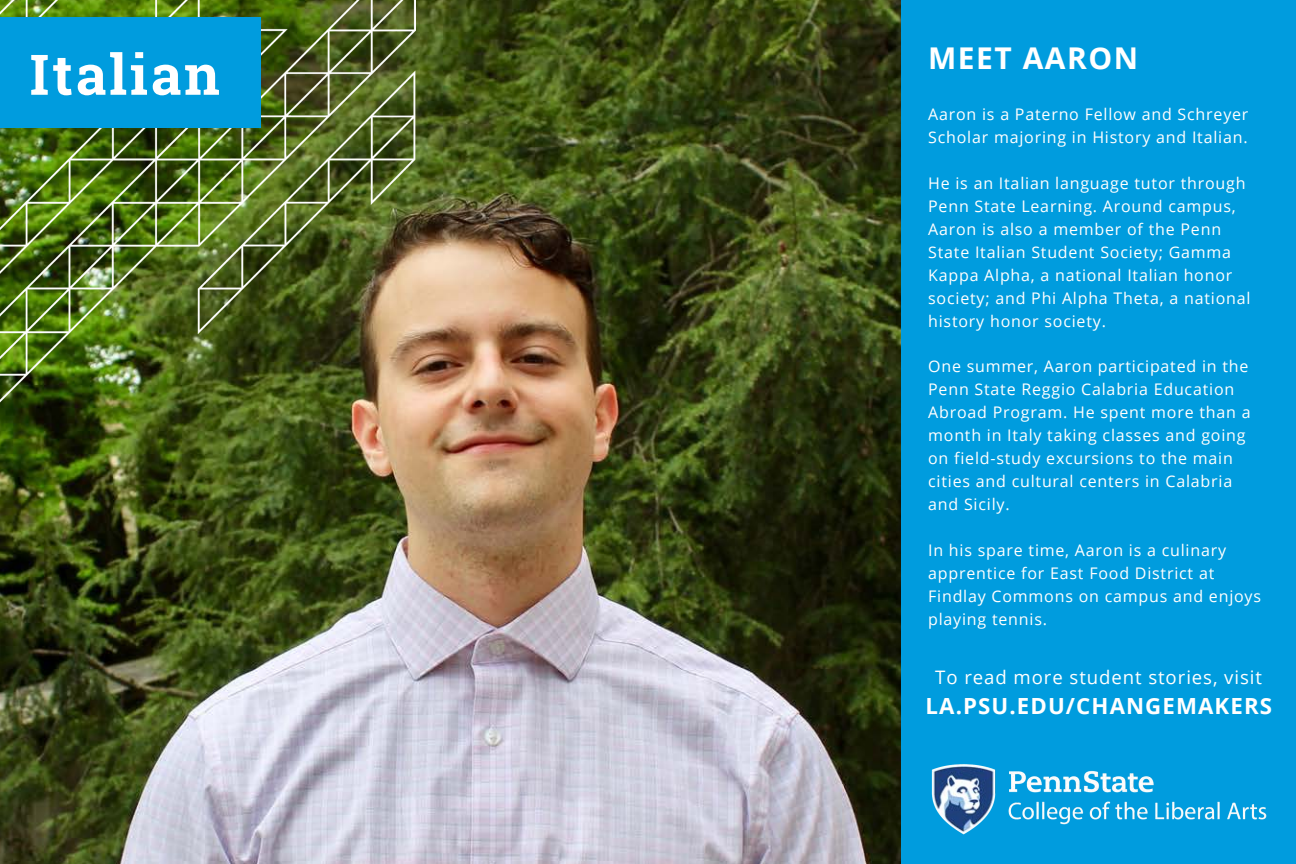
<style>
.page{position:relative;width:1296px;height:864px;background:#fff}
.page>*{position:absolute;margin:0;border:0;box-sizing:border-box;transform-origin:0 0}
.t1{font:700 56px "Roboto Slab";letter-spacing:.05em;color:#fff}
.t2{font:700 30px "Open Sans";letter-spacing:.05em;color:#fff}
.t3{font:700 22.2px "Open Sans";letter-spacing:.05em;color:#fff}
.t4{font:18.6px "Open Sans";letter-spacing:.05em;color:#fff}
.t5{font:16px/23px "Open Sans";letter-spacing:.05em;color:#fff}
</style>
<div class="page">
<img style="left:0;top:0;width:901px;height:864px">
<div style="left:901px;top:0;width:395px;height:864px;background:#009cde"></div>
<img style="left:931px;top:764px;width:336px;height:71px">
<img style="left:0;top:0;width:416px;height:418px">
<div style="left:0;top:17px;width:260px;height:111px;background:#009cde"></div>
<h1 class="t1" style="left:30px;top:36px;width:192px">Italian</h1>
<h2 class="t2" style="left:928px;top:37px;width:211px">MEET AARON</h2>
<p class="t5" style="left:928px;top:102px;width:322px">Aaron is a Paterno Fellow and Schreyer<br>Scholar majoring in History and Italian.</p>
<p class="t5" style="left:928px;top:171px;width:324px">He is an Italian language tutor through Penn State Learning. Around campus, Aaron is also a member of the Penn State Italian Student Society; Gamma Kappa Alpha, a national Italian honor society; and Phi Alpha Theta, a national history honor society.</p>
<p class="t5" style="left:928px;top:355px;width:324px">One summer, Aaron participated in the Penn State Reggio Calabria Education Abroad Program. He spent more than a month in Italy taking classes and going on field-study excursions to the main cities and cultural centers in Calabria and Sicily.</p>
<p class="t5" style="left:928px;top:538px;width:334px">In his spare time, Aaron is a culinary apprentice for East Food District at<br>Findlay Commons on campus and enjoys playing tennis.</p>
<p class="t4" style="left:935px;top:664px;width:328px">To read more student stories, visit</p>
<h3 class="t3" style="left:926px;top:691px;width:348px">LA.PSU.EDU/CHANGEMAKERS</h3>
</div>
